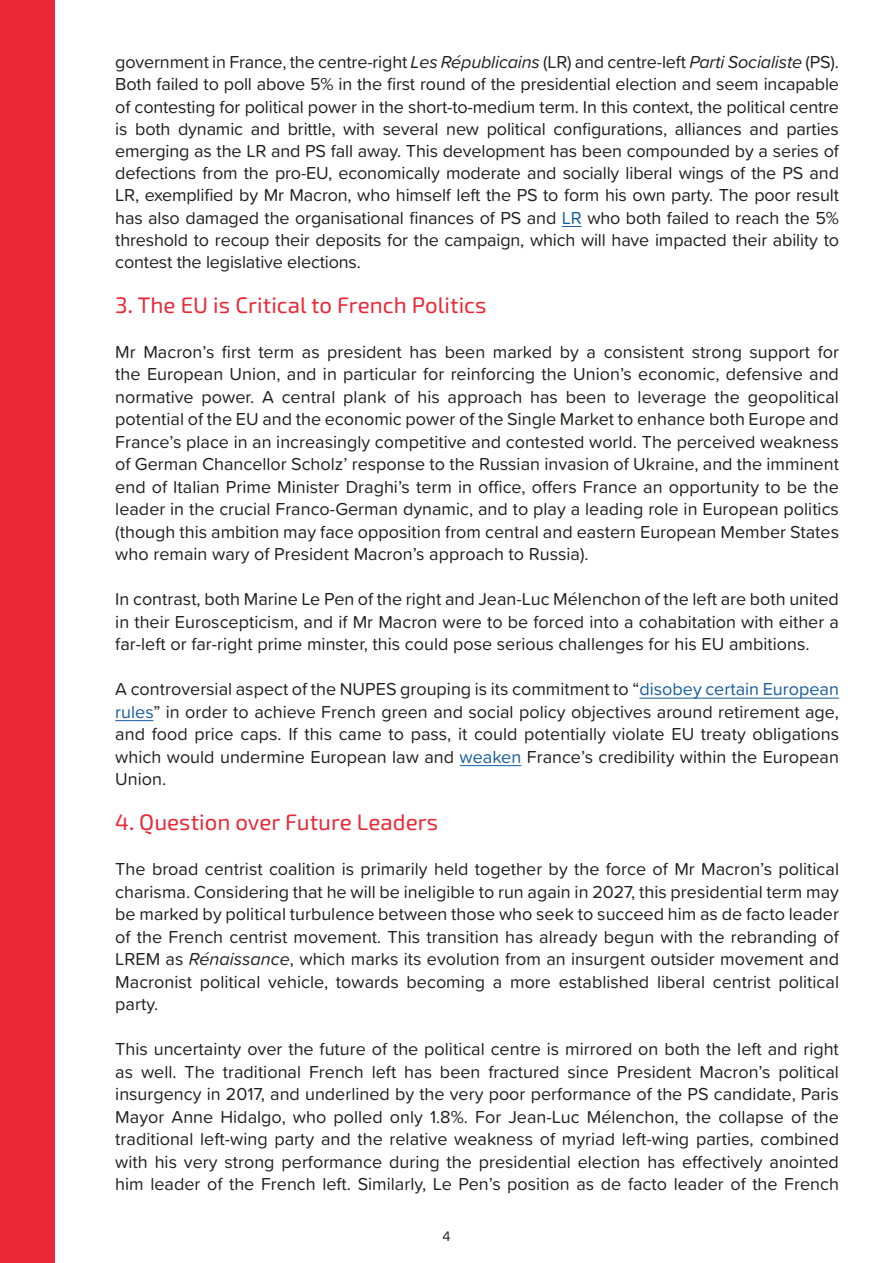
<style>
.page{position:relative;width:893px;height:1263px;background:#fff}
.page>*{position:absolute;margin:0;border:0;box-sizing:border-box;transform-origin:0 0}
.Heading_2{font:22.5px "Exo Soft";color:#ea2938}
.Body_Text{font:22.5px "Exo Soft";color:#ea2938}
.Body_Text-2{font:18px/22.5px "Proxima Soft";color:#231f20;text-align:justify}
.t1{font:13.5px "New Rubrik Edge";color:#231f20}
.s1{font-style:italic}
.s2{color:#175d9e}
</style>
<div class="page">
<svg style="left:562px;top:226px;width:20px;height:1px"></svg>
<hr style="left:639px;top:698px;width:200px;height:1px;background:#175d9e">
<hr style="left:115px;top:720px;width:38px;height:1px;background:#175d9e">
<hr style="left:460px;top:765px;width:61px;height:1px;background:#175d9e">
<div style="left:0;top:0;width:54px;height:1263px;background:#ea2938"></div>
<p class="Body_Text-2" style="left:115px;top:50px;width:725px">government in France, the centre-right <span class="s1">Les Républicains</span> (LR) and centre-left <span class="s1">Parti Socialiste</span> (PS).<br>Both failed to poll above 5% in the first round of the presidential election and seem incapable of contesting for political power in the short-to-medium term. In this context, the political centre is both dynamic and brittle, with several new political configurations, alliances and parties emerging as the LR and PS fall away. This development has been compounded by a series of defections from the pro-EU, economically moderate and socially liberal wings of the PS and LR, exemplified by Mr Macron, who himself left the PS to form his own party. The poor result has also damaged the organisational finances of PS and <span class="s2">LR</span> who both failed to reach the 5% threshold to recoup their deposits for the campaign, which will have impacted their ability to contest the legislative elections.</p>
<p class="Heading_2" style="left:115px;top:292px;width:373px">3. The EU is Critical to French Politics</p>
<p class="Body_Text-2" style="left:115px;top:340px;width:725px">Mr Macron’s first term as president has been marked by a consistent strong support for the European Union, and in particular for reinforcing the Union’s economic, defensive and normative power. A central plank of his approach has been to leverage the geopolitical potential of the EU and the economic power of the Single Market to enhance both Europe and France’s place in an increasingly competitive and contested world. The perceived weakness of German Chancellor Scholz’ response to the Russian invasion of Ukraine, and the imminent end of Italian Prime Minister Draghi’s term in office, offers France an opportunity to be the leader in the crucial Franco-German dynamic, and to play a leading role in European politics (though this ambition may face opposition from central and eastern European Member States who remain wary of President Macron’s approach to Russia).</p>
<p class="Body_Text-2" style="left:115px;top:587px;width:725px">In contrast, both Marine Le Pen of the right and Jean-Luc Mélenchon of the left are both united in their Euroscepticism, and if Mr Macron were to be forced into a cohabitation with either a far-left or far-right prime minster, this could pose serious challenges for his EU ambitions.</p>
<p class="Body_Text-2" style="left:115px;top:677px;width:725px">A controversial aspect of the NUPES grouping is its commitment to “<span class="s2">disobey certain European rules</span>” in order to achieve French green and social policy objectives around retirement age, and food price caps. If this came to pass, it could potentially violate EU treaty obligations which would undermine European law and <span class="s2">weaken</span> France’s credibility within the European Union.</p>
<p class="Body_Text" style="left:115px;top:809px;width:324px">4. Question over Future Leaders</p>
<p class="Body_Text-2" style="left:115px;top:857px;width:725px">The broad centrist coalition is primarily held together by the force of Mr Macron’s political charisma. Considering that he will be ineligible to run again in 2027, this presidential term may be marked by political turbulence between those who seek to succeed him as de facto leader of the French centrist movement. This transition has already begun with the rebranding of LREM as <span class="s1">Rénaissance</span>, which marks its evolution from an insurgent outsider movement and Macronist political vehicle, towards becoming a more established liberal centrist political party.</p>
<p class="Body_Text-2" style="left:115px;top:1037px;width:725px">This uncertainty over the future of the political centre is mirrored on both the left and right as well. The traditional French left has been fractured since President Macron’s political insurgency in 2017, and underlined by the very poor performance of the PS candidate, Paris Mayor Anne Hidalgo, who polled only 1.8%. For Jean-Luc Mélenchon, the collapse of the traditional left-wing party and the relative weakness of myriad left-wing parties, combined with his very strong performance during the presidential election has effectively anointed him leader of the French left. Similarly, Le Pen’s position as de facto leader of the French</p>
<p class="t1" style="left:442px;top:1228px;width:10px">4</p>
</div>
